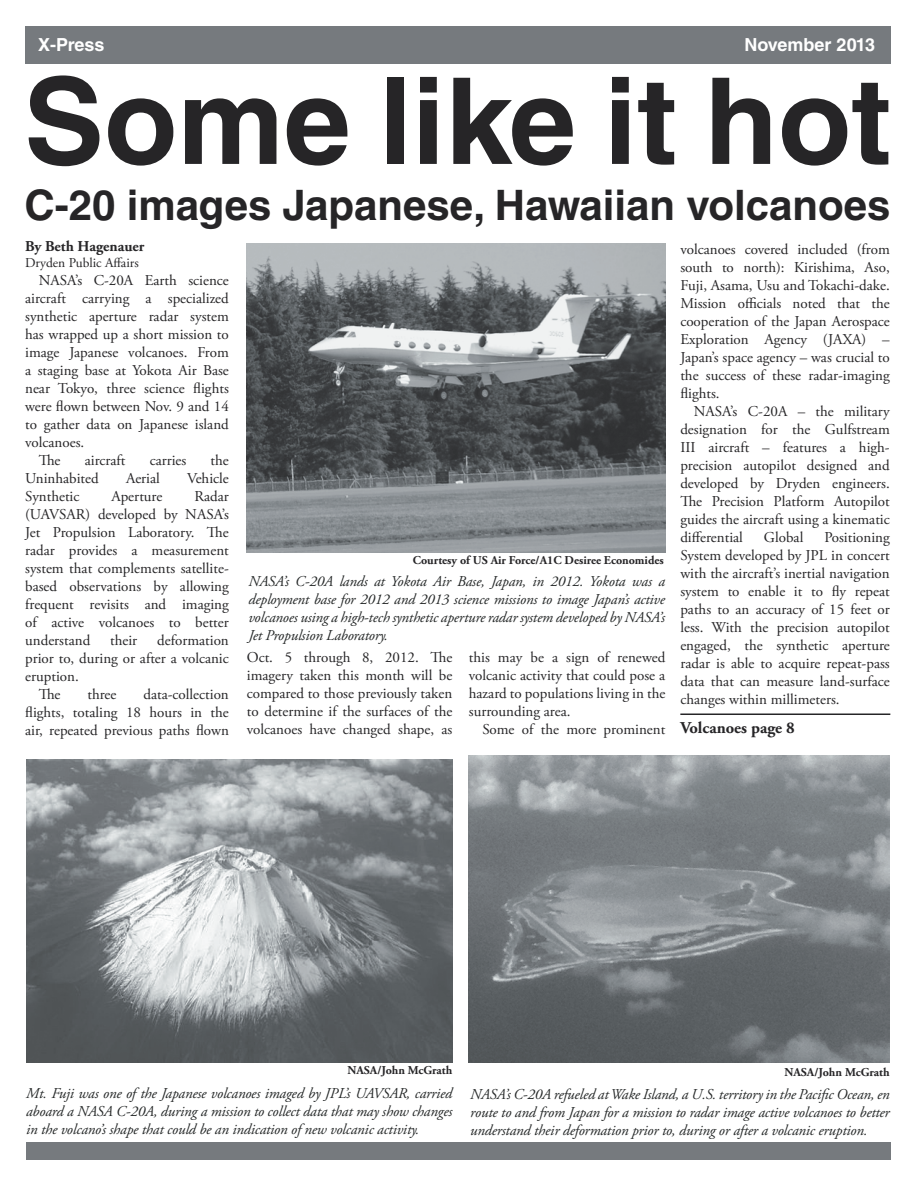
<style>
.page{position:relative;width:918px;height:1188px;background:#fff}
.page>*{position:absolute;margin:0;border:0;box-sizing:border-box;transform-origin:0 0}
.t1{font:700 120px "Helvetica LT Std";color:#262527}
.t2{font:700 42px "Helvetica LT Std";color:#262527}
.t3{font:700 18px "Helvetica LT Std";color:#fff}
.t4{font:700 16.5px "Adobe Garamond Pro";color:#262527}
.t5{font:15px/18px "Adobe Garamond Pro";color:#262527;text-align:justify}
.t6{font:italic 15px/18px "Adobe Garamond Pro";letter-spacing:-.01em;color:#252828;text-align:justify}
.t7{font:700 15px "Adobe Garamond Pro";color:#262527}
.t8{font:13.5px "Adobe Garamond Pro";color:#262527}
.t9{font:700 12px "Adobe Garamond Pro";color:#262527}
</style>
<div class="page">
<div style="left:25px;top:27px;width:865px;height:37px;background:#767a7e"></div>
<div style="left:26px;top:1142px;width:864px;height:17px;background:#767a7e"></div>
<hr style="left:680px;top:714px;width:210px;height:1px;background:#262527">
<img style="left:247px;top:243px;width:418px;height:310px">
<img style="left:26px;top:759px;width:426px;height:303px">
<img style="left:469px;top:755px;width:421px;height:307px">
<p class="t3" style="left:38px;top:34px;width:68px">X-Press</p>
<p class="t3" style="left:744px;top:34px;width:132px">November 2013</p>
<p class="t1" style="left:24px;top:48px;width:869px">Some like it hot</p>
<p class="t2" style="left:25px;top:179px;width:868px">C-20 images Japanese, Hawaiian volcanoes</p>
<p class="t7" style="left:25px;top:238px;width:121px">By Beth Hagenauer</p>
<p class="t8" style="left:25px;top:255px;width:115px">Dryden Public Affairs</p>
<p class="t5" style="left:25px;top:272px;width:205px;text-indent:14px">NASA’s C-20A Earth science aircraft carrying a specialized synthetic aperture radar system has wrapped up a short mission to image Japanese volcanoes. From a staging base at Yokota Air Base near Tokyo, three science flights were flown between Nov. 9 and 14 to gather data on Japanese island volcanoes.</p>
<p class="t5" style="left:39px;top:452px;width:23px">The</p>
<p class="t5" style="left:85px;top:452px;width:42px">aircraft</p>
<p class="t5" style="left:150px;top:452px;width:38px">carries</p>
<p class="t5" style="left:211px;top:452px;width:20px">the</p>
<p class="t5" style="left:25px;top:470px;width:75px">Uninhabited</p>
<p class="t5" style="left:126px;top:470px;width:35px">Aerial</p>
<p class="t5" style="left:187px;top:470px;width:43px">Vehicle</p>
<p class="t5" style="left:25px;top:488px;width:56px">Synthetic</p>
<p class="t5" style="left:112px;top:488px;width:52px">Aperture</p>
<p class="t5" style="left:25px;top:488px;width:205px;text-indent:169px">Radar (UAVSAR) developed by NASA’s Jet Propulsion Laboratory. The radar provides a measurement system that complements satellite&shy;based observations by allowing frequent revisits and imaging of active volcanoes to better understand</p>
<p class="t5" style="left:25px;top:632px;width:205px;text-indent:132px">deformation prior to, during or after a volcanic eruption.</p>
<p class="t5" style="left:39px;top:686px;width:23px">The</p>
<p class="t5" style="left:87px;top:686px;width:31px">three</p>
<p class="t5" style="left:110px;top:632px;width:29px">their</p>
<p class="t5" style="left:25px;top:686px;width:205px;text-indent:118px">data-collection flights, totaling 18 hours in the air, repeated previous paths flown</p>
<p class="t9" style="left:413px;top:554px;width:253px">Courtesy of US Air Force/A1C Desiree Economides</p>
<p class="t6" style="left:248px;top:573px;width:418px">NASA’s C-20A lands at Yokota Air Base, Japan, in 2012. Yokota was a deployment base for 2012 and 2013 science missions to image Japan’s active volcanoes using a high-tech synthetic aperture radar system developed by NASA’s Jet Propulsion Laboratory.</p>
<p class="t5" style="left:247px;top:649px;width:207px">Oct. 5 through 8, 2012. The imagery taken this month will be compared to those previously taken to determine if the surfaces of the volcanoes have changed shape, as</p>
<p class="t5" style="left:469px;top:649px;width:198px">this may be a sign of renewed volcanic activity that could pose a hazard to populations living in the surrounding area.</p>
<p class="t5" style="left:482px;top:721px;width:184px">Some of the more prominent</p>
<p class="t5" style="left:680px;top:241px;width:211px">volcanoes covered included (from south to north): Kirishima, Aso, Fuji, Asama, Usu and Tokachi-dake.<br>Mission officials noted that the cooperation of the Japan Aerospace Exploration Agency (JAXA) – Japan’s space agency – was crucial to the success of these radar-imaging flights.</p>
<p class="t5" style="left:680px;top:403px;width:211px;text-indent:14px">NASA’s C-20A – the military designation for the Gulfstream III aircraft – features a high&shy;precision autopilot designed and developed by Dryden engineers.<br>The Precision Platform Autopilot guides the aircraft using a kinematic differential</p>
<p class="t5" style="left:764px;top:529px;width:41px">Global</p>
<p class="t5" style="left:680px;top:529px;width:211px;text-indent:144px">Positioning System developed by JPL in concert with the aircraft’s inertial navigation system to enable it to fly repeat paths to an accuracy of 15 feet or less. With the precision autopilot engaged, the synthetic aperture radar is able to acquire repeat-pass data that can measure land-surface changes within millimeters.</p>
<p class="t4" style="left:680px;top:718px;width:116px">Volcanoes page 8</p>
<p class="t9" style="left:347px;top:1064px;width:106px">NASA/John McGrath</p>
<p class="t9" style="left:784px;top:1065px;width:107px">NASA/John McGrath</p>
<p class="t6" style="left:26px;top:1085px;width:428px">Mt. Fuji was one of the Japanese volcanoes imaged by JPL’s UAVSAR, carried aboard a NASA C-20A, during a mission to collect data that may show changes in the volcano’s shape that could be an indication of new volcanic activity.</p>
<p class="t6" style="left:470px;top:1086px;width:421px">NASA’s C-20A refueled at Wake Island, a U.S. territory in the Pacific Ocean, en route to and from Japan for a mission to radar image active volcanoes to better understand their deformation prior to, during or after a volcanic eruption.</p>
</div>
